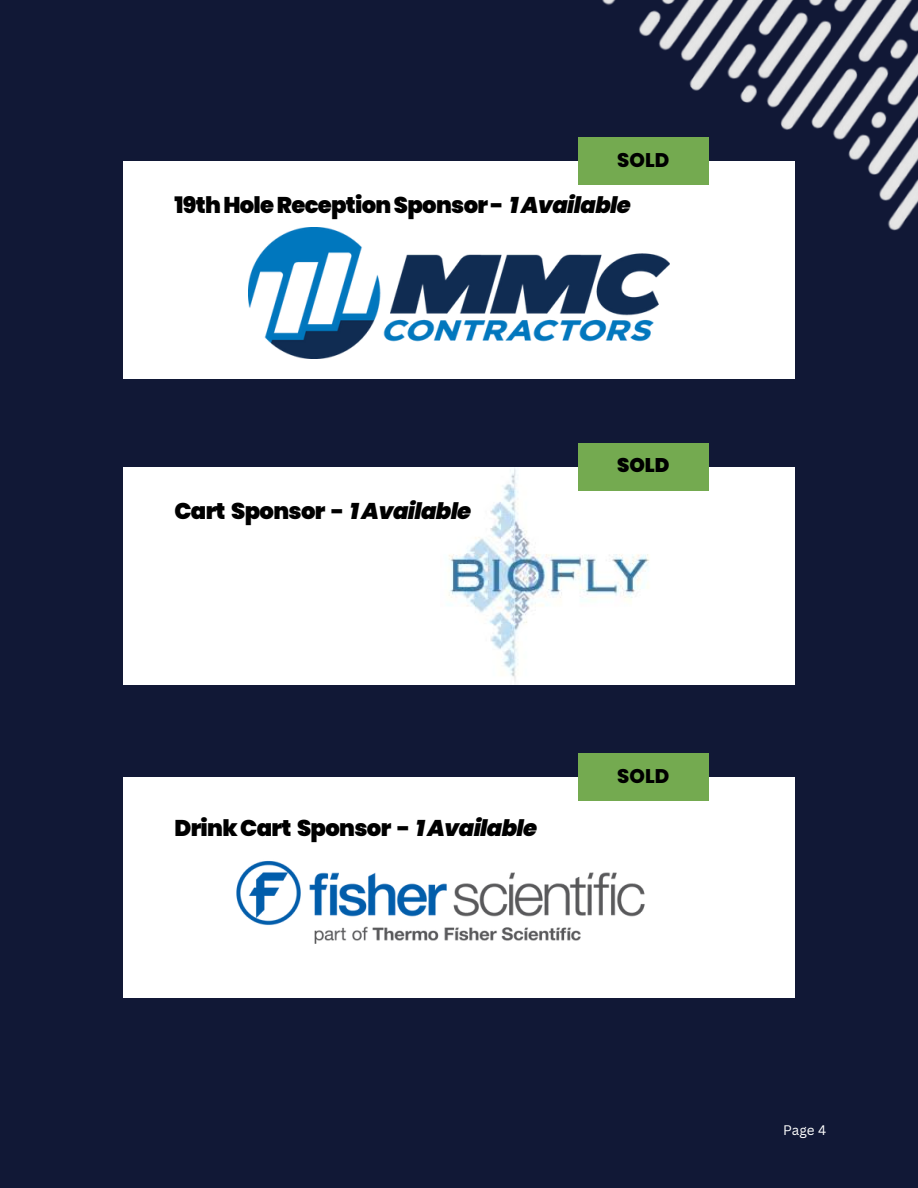
<style>
.page{position:relative;width:918px;height:1188px;background:#111836}
.page>*{position:absolute;margin:0;border:0;box-sizing:border-box;transform-origin:0 0}
.t1{font:900 22.8px "Poppins";letter-spacing:-.03em;color:#000}
.t2{font:800 19.8px "Poppins";color:#000}
.t3{font:900 19.8px "Poppins";color:#000}
.t4{font:13.5px "Canva Sans";color:#fff}
.s1{font-style:italic}
</style>
<div class="page">
<div style="left:123px;top:467px;width:672px;height:218px;background:#fff"></div>
<img style="left:448px;top:468px;width:210px;height:212px">
<div style="left:578px;top:443px;width:130px;height:47px;background:#74aa50"></div>
<div style="left:123px;top:161px;width:672px;height:218px;background:#fff"></div>
<div style="left:123px;top:777px;width:672px;height:220px;background:#fff"></div>
<div style="left:578px;top:754px;width:130px;height:47px;background:#74aa50"></div>
<img style="left:236px;top:861px;width:409px;height:83px">
<img style="left:530px;top:0;width:388px;height:470px">
<img style="left:248px;top:228px;width:421px;height:130px">
<h1 class="t2" style="left:617px;top:146px;width:53px">SOLD</h1>
<p class="t1" style="left:174px;top:189px;width:458px">19thHoleReceptionSponsor- <span class="s1">1Available</span></p>
<p class="t1" style="left:174px;top:495px;width:298px">Cart Sponsor - <span class="s1">1Available</span></p>
<h2 class="t3" style="left:617px;top:452px;width:54px">SOLD</h2>
<p class="t1" style="left:174px;top:812px;width:364px">DrinkCart Sponsor - <span class="s1">1Available</span></p>
<p class="t2" style="left:617px;top:762px;width:53px">SOLD</p>
<p class="t4" style="left:783px;top:1121px;width:44px">Page 4</p>
</div>
